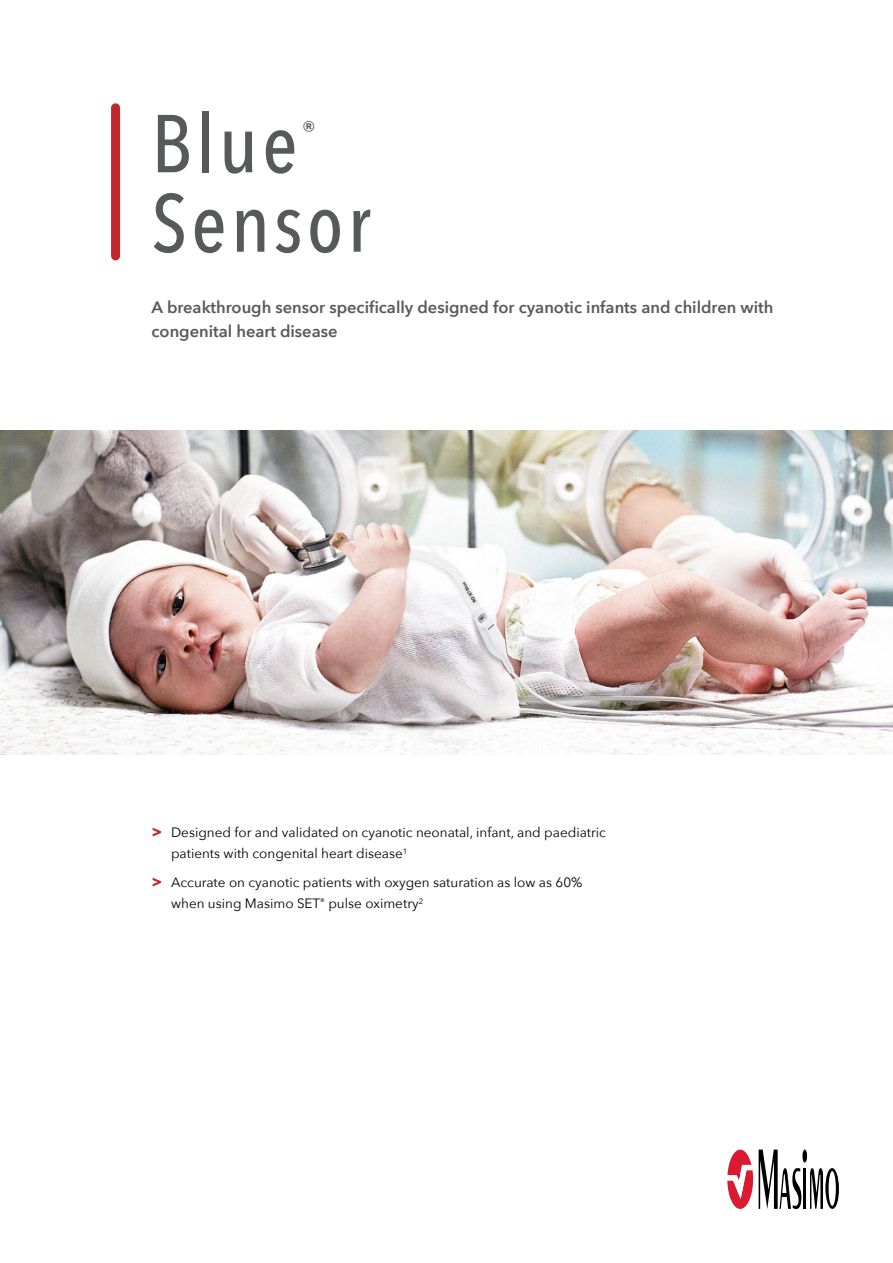
<style>
.page{position:relative;width:893px;height:1263px;background:#fff}
.page>*{position:absolute;margin:0;border:0;box-sizing:border-box;transform-origin:0 0}
.t1{font:500 81px "Avenir Next Condensed";letter-spacing:.05em;color:#58595b}
.t2{font:500 23.55px "Avenir Next";color:#58595b}
.t3{font:600 16.5px/24px "Avenir Next";color:#58595b}
.t4{font:13.5px/21px "Avenir Next";color:#000}
.s1{font-family:"Avenir Next Condensed";font-weight:700;font-size:16.5px;color:#c1272d}
</style>
<div class="page">
<img style="left:0;top:431px;width:893px;height:324px">
<div style="left:111px;top:108px;width:9px;height:148px;background:#c1272d"></div>
<svg style="left:727px;top:1149px;width:26px;height:60px"></svg>
<div style="left:802px;top:1149px;width:5px;height:13px;background:#000;border-radius:50%"></div>
<hr style="left:803px;top:1168px;width:3px;height:41px;background:#000">
<svg style="left:810px;top:1168px;width:29px;height:41px"></svg>
<svg style="left:759px;top:1149px;width:42px;height:60px"></svg>
<h1 class="t1" style="left:152px;top:95px;width:148px">Blue</h1>
<h2 class="t2" style="left:302px;top:110px;width:16px">®</h2>
<h1 class="t1" style="left:152px;top:174px;width:221px">Sensor</h1>
<p class="t3" style="left:152px;top:295px;width:623px">A breakthrough sensor specifically designed for cyanotic infants and children with congenital heart disease</p>
<p class="t4" style="left:171px;top:821px;width:436px;text-indent:-20px"><span class="s1">&gt;</span> Designed for and validated on cyanotic neonatal, infant, and paediatric patients with congenital heart disease<sup>1</sup></p>
<p class="t4" style="left:171px;top:871px;width:413px;text-indent:-20px"><span class="s1">&gt;</span> Accurate on cyanotic patients with oxygen saturation as low as 60% when using Masimo SET<sup>®</sup> pulse oximetry<sup>2</sup></p>
</div>
